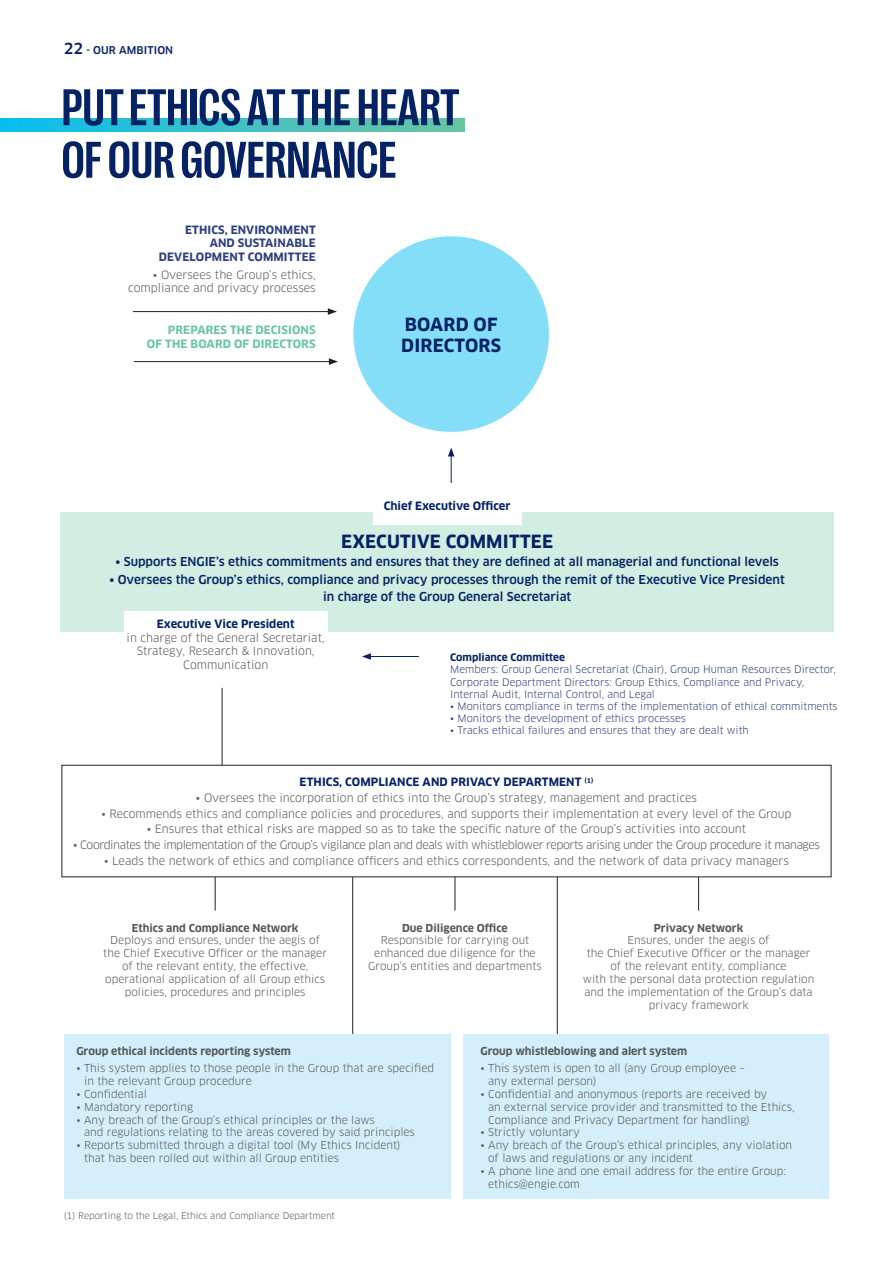
<style>
.page{position:relative;width:893px;height:1263px;background:#fff}
.page>*{position:absolute;margin:0;border:0;box-sizing:border-box;transform-origin:0 0}
.t1{font:700 condensed 52.5px "Right Grotesk";color:#052265}
.t2{font:700 17.85px/21px "Clan OT";letter-spacing:.01em;color:#052265}
.t3{font:500 12px/17.7px "Clan OT";color:#052265;text-align:center}
.t4{font:11.25px/13.5px "Clan OT";color:#57585a;text-align:right}
.t5{font:11.25px "Clan OT";letter-spacing:-.04em;color:#57585a}
.t6{font:700 11.25px "Clan OT";letter-spacing:.01em;color:#052265}
.t7{font:700 11.25px/13.5px "Clan OT";letter-spacing:.01em;color:#2e407b;text-align:right}
.t8{font:700 11.25px/13.5px "Clan OT";letter-spacing:.01em;color:#6ac5a0;text-align:right}
.t9{font:10.65px/12.9px "Clan OT";color:#57585a}
.t10{font:700 10.65px "Clan OT";color:#57585a}
.t11{font:500 10.5px "Clan OT";letter-spacing:.01em;color:#052265}
.t12{font:10.2px/12.1px "Clan OT";color:#2e407b}
.t13{font:700 10.2px "Clan OT";color:#052265}
.t14{font:9px "Clan OT";color:#57585a}
.s1{font-size:15px}
.s2{font-weight:700;color:#052265}
</style>
<div class="page">
<svg style="left:0;top:118px;width:464px;height:14px;background:#3bc0c7"></svg>
<div style="left:60px;top:512px;width:773px;height:119px;background:#d2ede2"></div>
<svg style="left:448px;top:447px;width:6px;height:36px"></svg>
<hr style="left:368px;top:656px;width:51px;height:1px;background:#052265">
<svg style="left:362px;top:653px;width:9px;height:7px"></svg>
<div style="left:353px;top:236px;width:196px;height:196px;background:#84def8;border-radius:50%"></div>
<div style="left:124px;top:611px;width:203px;height:66px;background:#fff"></div>
<hr style="left:222px;top:688px;width:1px;height:77px;background:#231f20">
<hr style="left:215px;top:854px;width:1px;height:56px;background:#231f20">
<hr style="left:352px;top:854px;width:1px;height:197px;background:#231f20">
<hr style="left:557px;top:854px;width:1px;height:197px;background:#231f20">
<hr style="left:455px;top:854px;width:1px;height:56px;background:#231f20">
<hr style="left:698px;top:854px;width:1px;height:56px;background:#231f20">
<hr style="left:134px;top:361px;width:197px;height:1px;background:#231f20">
<svg style="left:329px;top:358px;width:9px;height:7px"></svg>
<hr style="left:133px;top:311px;width:197px;height:1px;background:#231f20">
<svg style="left:328px;top:308px;width:9px;height:7px"></svg>
<div style="left:64px;top:1034px;width:387px;height:165px;background:#d4effb"></div>
<div style="left:464px;top:1034px;width:365px;height:165px;background:#d4effb"></div>
<div style="left:62px;top:765px;width:769px;height:112px;background:#fff"></div>
<div style="left:62px;top:765px;width:769px;height:112px;border:1px solid #231f20"></div>
<div style="left:373px;top:488px;width:149px;height:36px;background:#fff"></div>
<p class="t11" style="left:64px;top:44px;width:111px"><span class="s1">22</span> - OUR AMBITION</p>
<p class="t1" style="left:62px;top:80px;width:399px">PUT ETHICS AT THE HEART</p>
<p class="t1" style="left:62px;top:133px;width:336px">OF OUR GOVERNANCE</p>
<p class="t7" style="left:159px;top:223px;width:158px">ETHICS, ENVIRONMENT<br>AND SUSTAINABLE<br>DEVELOPMENT COMMITTEE</p>
<p class="t4" style="left:128px;top:268px;width:189px">• Oversees the Group’s ethics, compliance and privacy processes</p>
<p class="t8" style="left:147px;top:323px;width:170px">PREPARES THE DECISIONS<br>OF THE BOARD OF DIRECTORS</p>
<p class="t2" style="left:401px;top:314px;width:101px">BOARD OF<br>DIRECTORS</p>
<p class="t6" style="left:384px;top:500px;width:128px">Chief Executive Officer</p>
<p class="t2" style="left:341px;top:531px;width:213px">EXECUTIVE COMMITTEE</p>
<p class="t3" style="left:115px;top:553px;width:665px">• Supports ENGIE’s ethics commitments and ensures that they are defined at all managerial and functional levels</p>
<p class="t3" style="left:110px;top:570px;width:677px">• Oversees the Group’s ethics, compliance and privacy processes through the remit of the Executive Vice President in charge of the Group General Secretariat</p>
<p class="t4" style="left:127px;top:617px;width:200px;text-align:center"><span class="s2">Executive Vice President<br></span>in charge of the General Secretariat,<br>Strategy, Research &amp; Innovation,<br>Communication</p>
<p class="t13" style="left:450px;top:651px;width:116px">Compliance Committee</p>
<p class="t12" style="left:450px;top:663px;width:387px">Members: Group General Secretariat (Chair), Group Human Resources Director,<br>Corporate Department Directors: Group Ethics, Compliance and Privacy,<br>Internal Audit, Internal Control, and Legal</p>
<p class="t12" style="left:450px;top:700px;width:389px">• Monitors compliance in terms of the implementation of ethical commitments</p>
<p class="t12" style="left:450px;top:712px;width:237px">• Monitors the development of ethics processes</p>
<p class="t12" style="left:450px;top:724px;width:300px">• Tracks ethical failures and ensures that they are dealt with</p>
<p class="t6" style="left:300px;top:776px;width:295px">ETHICS, COMPLIANCE AND PRIVACY DEPARTMENT <sup>(1)</sup></p>
<p class="t4" style="left:196px;top:791px;width:503px">• Oversees the incorporation of ethics into the Group’s strategy, management and practices</p>
<p class="t4" style="left:101px;top:807px;width:692px">• Recommends ethics and compliance policies and procedures, and supports their implementation at every level of the Group</p>
<p class="t4" style="left:147px;top:822px;width:601px">• Ensures that ethical risks are mapped so as to take the specific nature of the Group’s activities into account</p>
<p class="t5" style="left:73px;top:838px;width:748px">• Coordinates the implementation of the Group’s vigilance plan and deals with whistleblower reports arising under the Group procedure it manages</p>
<p class="t4" style="left:104px;top:854px;width:686px">• Leads the network of ethics and compliance officers and ethics correspondents, and the network of data privacy managers</p>
<p class="t10" style="left:132px;top:921px;width:168px">Ethics and Compliance Network</p>
<p class="t9" style="left:103px;top:934px;width:225px;text-align:center">Deploys and ensures, under the aegis of the Chief Executive Officer or the manager of the relevant entity, the effective, operational application of all Group ethics policies, procedures and principles</p>
<p class="t10" style="left:402px;top:921px;width:107px">Due Diligence Office</p>
<p class="t9" style="left:368px;top:934px;width:175px;text-align:center">Responsible for carrying out enhanced due diligence for the<br>Group’s entities and departments</p>
<p class="t10" style="left:654px;top:921px;width:91px">Privacy Network</p>
<p class="t9" style="left:583px;top:934px;width:233px;text-align:center">Ensures, under the aegis of<br>the Chief Executive Officer or the manager of the relevant entity, compliance<br>with the personal data protection regulation and the implementation of the Group’s data privacy framework</p>
<p class="t10" style="left:76px;top:1045px;width:216px">Group ethical incidents reporting system</p>
<p class="t9" style="left:84px;top:1062px;width:352px;text-indent:-8px">• This system applies to those people in the Group that are specified in the relevant Group procedure</p>
<p class="t9" style="left:76px;top:1087px;width:72px">• Confidential</p>
<p class="t9" style="left:76px;top:1100px;width:118px">• Mandatory reporting</p>
<p class="t9" style="left:84px;top:1113px;width:332px;text-indent:-8px">• Any breach of the Group’s ethical principles or the laws<br>and regulations relating to the areas covered by said principles</p>
<p class="t9" style="left:84px;top:1139px;width:318px;text-indent:-8px">• Reports submitted through a digital tool (My Ethics Incident) that has been rolled out within all Group entities</p>
<p class="t14" style="left:64px;top:1210px;width:273px">(1) Reporting to the Legal, Ethics and Compliance Department</p>
<p class="t10" style="left:480px;top:1045px;width:208px">Group whistleblowing and alert system</p>
<p class="t9" style="left:488px;top:1062px;width:259px;text-indent:-8px">• This system is open to all (any Group employee – any external person)</p>
<p class="t9" style="left:488px;top:1088px;width:308px;text-indent:-8px">• Confidential and anonymous (reports are received by<br>an external service provider and transmitted to the Ethics,<br>Compliance and Privacy Department for handling)</p>
<p class="t9" style="left:480px;top:1126px;width:101px">• Strictly voluntary</p>
<p class="t9" style="left:488px;top:1139px;width:305px;text-indent:-8px">• Any breach of the Group’s ethical principles, any violation of laws and regulations or any incident</p>
<p class="t9" style="left:488px;top:1164px;width:299px;text-indent:-8px">• A phone line and one email address for the entire Group: ethics@engie.com</p>
</div>
